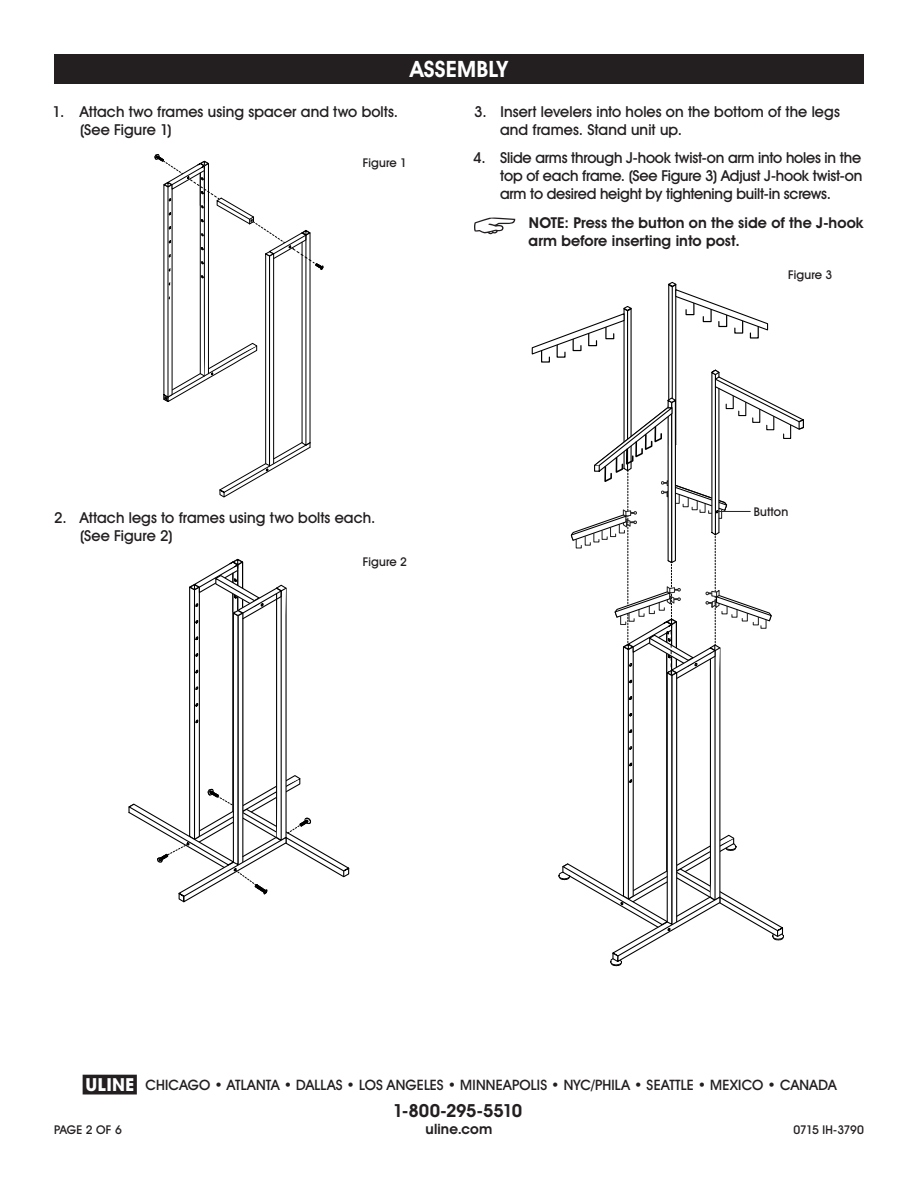
<style>
.page{position:relative;width:918px;height:1188px;background:#fff}
.page>*{position:absolute;margin:0;border:0;box-sizing:border-box;transform-origin:0 0}
._2_HEADING_REVERSE{font:700 22.5px "Uline Two Knine";letter-spacing:.01em;color:#fff}
.USA_Footer_Phone{font:700 18px "Uline Two Knine";letter-spacing:-.02em;color:#231f20}
.t1{font:15px/18px "Uline Two Knine";letter-spacing:.005em;color:#231f20}
._1_BODY_ALERT{font:700 15px/18px "Uline Two Knine";letter-spacing:.005em;color:#231f20}
.USA_Cities_Footer{font:14.25px "Uline Two Knine";letter-spacing:.01em;color:#231f20}
.USA_Footer_Website{font:700 14.25px "Uline Two Knine";letter-spacing:.01em;color:#231f20}
.FIGURE{font:12px "Uline Two Knine";letter-spacing:.01em;color:#231f20}
.FIGURE-2{font:12px "Uline Two Knine";letter-spacing:-.03em;color:#231f20}
.s1{font-size:18px}
</style>
<div class="page">
<div style="left:54px;top:54px;width:810px;height:30px;background:#231f20"></div>
<svg style="left:474px;top:217px;width:41px;height:17px"></svg>
<svg style="left:128px;top:558px;width:222px;height:345px"></svg>
<svg style="left:154px;top:154px;width:170px;height:344px"></svg>
<svg style="left:531px;top:281px;width:273px;height:686px"></svg>
<hr style="left:717px;top:511px;width:34px;height:1px;background:#231f20">
<p class="_2_HEADING_REVERSE" style="left:410px;top:56px;width:99px">ASSEMBLY</p>
<p class="t1" style="left:80px;top:102px;width:320px;text-indent:-27px">1. Attach two frames using spacer and two bolts. (See Figure 1)</p>
<p class="FIGURE" style="left:363px;top:155px;width:46px">Figure 1</p>
<p class="t1" style="left:500px;top:102px;width:341px;text-indent:-26px">3. Insert levelers into holes on the bottom of the legs and frames. Stand unit up.</p>
<p class="t1" style="left:500px;top:149px;width:364px;text-align:justify;text-indent:-27px">4. Slide arms through J-hook twist-on arm into holes in the top of each frame. (See Figure 3) Adjust J-hook twist-on arm to desired height by tightening built-in screws.</p>
<p class="_1_BODY_ALERT" style="left:529px;top:214px;width:336px">NOTE: Press the button on the side of the J-hook arm before inserting into post.</p>
<p class="FIGURE" style="left:788px;top:267px;width:45px">Figure 3</p>
<p class="t1" style="left:80px;top:509px;width:297px;text-indent:-26px">2. Attach legs to frames using two bolts each. (See Figure 2)</p>
<p class="FIGURE" style="left:363px;top:555px;width:46px">Figure 2</p>
<p class="FIGURE" style="left:754px;top:504px;width:36px">Button</p>
<p class="USA_Cities_Footer" style="left:83px;top:1076px;width:755px"><span class="s1">π</span> CHICAGO • ATLANTA • DALLAS • LOS ANGELES • MINNEAPOLIS • NYC/PHILA • SEATTLE • MEXICO • CANADA</p>
<p class="USA_Footer_Phone" style="left:393px;top:1099px;width:131px">1-800-295-5510</p>
<p class="USA_Footer_Website" style="left:426px;top:1120px;width:68px">uline.com</p>
<p class="FIGURE" style="left:54px;top:1122px;width:69px">PAGE 2 OF 6</p>
<p class="FIGURE-2" style="left:793px;top:1122px;width:72px">0715 IH-3790</p>
</div>
